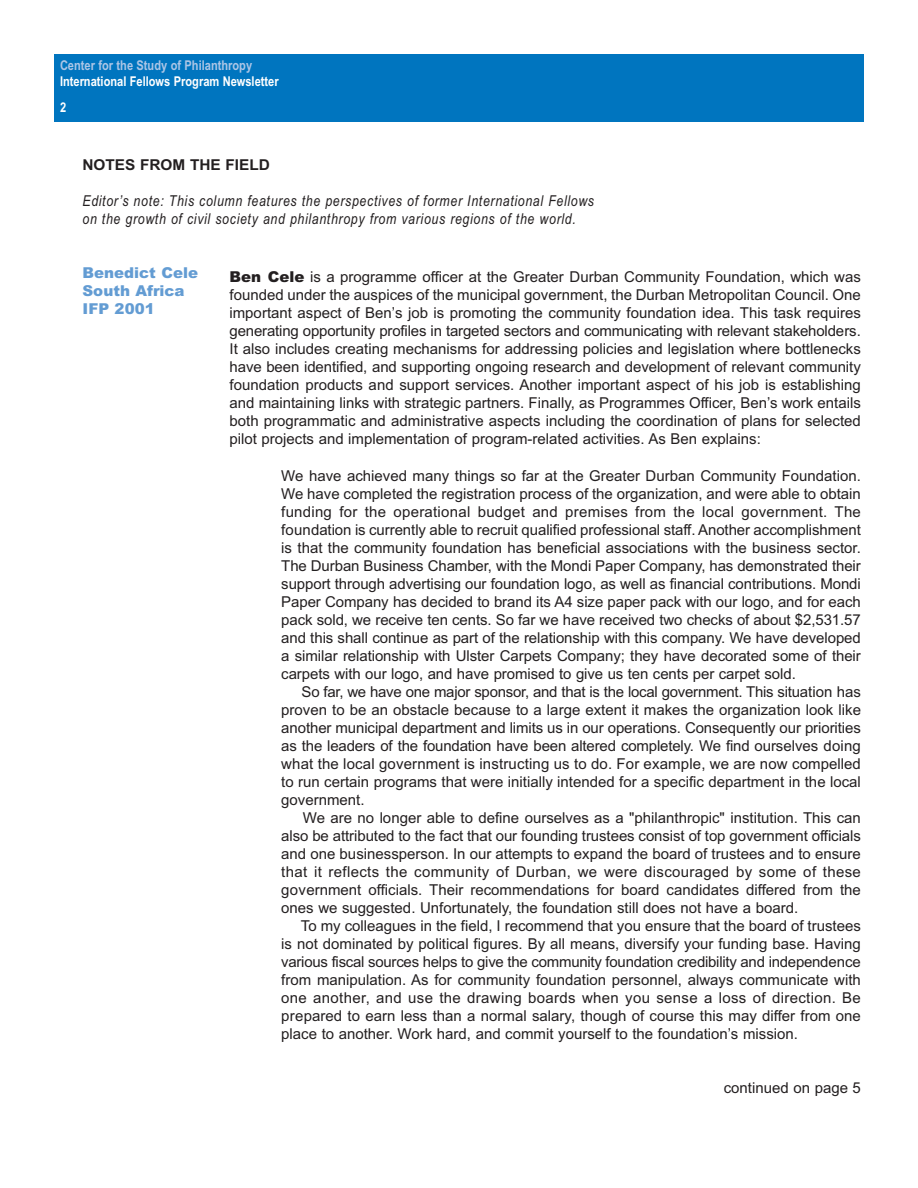
<style>
.page{position:relative;width:918px;height:1188px;background:#fff}
.page>*{position:absolute;margin:0;border:0;box-sizing:border-box;transform-origin:0 0}
.t1{font:15px/18px "Arial";color:#231f20;text-align:justify}
.t2{font:italic 15px/18px "Arial Narrow";letter-spacing:.045em;color:#231f20}
.t3{font:900 15px/18px "Arial";color:#639cd3}
.t4{font:700 15px "Arial Narrow";color:#231f20;scale:1.25 1}
.t5{font:700 13.5px/25.8px "Arial Narrow";color:#fff}
.t6{font:700 13.5px "Arial Narrow";color:#adc6e6}
.s1{font-weight:900}
</style>
<div class="page">
<div style="left:54px;top:54px;width:810px;height:68px;background:#0075bf"></div>
<p class="t6" style="left:60px;top:60px;width:194px">Center for the Study of Philanthropy</p>
<p class="t5" style="left:60px;top:70px;width:220px">International Fellows Program Newsletter<br>2</p>
<p class="t4" style="left:82px;top:160px;width:152px">NOTES FROM THE FIELD</p>
<p class="t2" style="left:82px;top:193px;width:513px">Editor’s note: This column features the perspectives of former International Fellows on the growth of civil society and philanthropy from various regions of the world.</p>
<p class="t3" style="left:82px;top:266px;width:117px">Benedict Cele<br>South Africa<br>IFP 2001</p>
<p class="t1" style="left:230px;top:270px;width:633px"><span class="s1">Ben Cele</span> is a programme officer at the Greater Durban Community Foundation, which was founded under the auspices of the municipal government, the Durban Metropolitan Council. One important aspect of Ben’s job is promoting the community foundation idea. This task requires generating opportunity profiles in targeted sectors and communicating with relevant stakeholders.<br>It also includes creating mechanisms for addressing policies and legislation where bottlenecks have been identified, and supporting ongoing research and development of relevant community foundation products and support services. Another important aspect of his job is establishing and maintaining links with strategic partners. Finally, as Programmes Officer, Ben’s work entails both programmatic and administrative aspects including the coordination of plans for selected pilot projects and implementation of program-related activities. As Ben explains:</p>
<p class="t1" style="left:281px;top:468px;width:581px">We have achieved many things so far at the Greater Durban Community Foundation.<br>We have completed the registration process of the organization, and were able to obtain funding for the operational budget and premises from the local government. The foundation is currently able to recruit qualified professional staff. Another accomplishment is that the community foundation has beneficial associations with the business sector.<br>The Durban Business Chamber, with the Mondi Paper Company, has demonstrated their support through advertising our foundation logo, as well as financial contributions. Mondi Paper Company has decided to brand its A4 size paper pack with our logo, and for each pack sold, we receive ten cents. So far we have received two checks of about $2,531.57 and this shall continue as part of the relationship with this company. We have developed a similar relationship with Ulster Carpets Company; they have decorated some of their carpets with our logo, and have promised to give us ten cents per carpet sold.</p>
<p class="t1" style="left:281px;top:684px;width:581px;text-indent:20px">So far, we have one major sponsor, and that is the local government. This situation has proven to be an obstacle because to a large extent it makes the organization look like another municipal department and limits us in our operations. Consequently our priorities as the leaders of the foundation have been altered completely. We find ourselves doing what the local government is instructing us to do. For example, we are now compelled to run certain programs that were initially intended for a specific department in the local government.</p>
<p class="t1" style="left:281px;top:810px;width:581px;text-indent:22px">We are no longer able to define ourselves as a "philanthropic" institution. This can also be attributed to the fact that our founding trustees consist of top government officials and one businessperson. In our attempts to expand the board of trustees and to ensure that it reflects the community of Durban, we were discouraged by some of these government officials. Their recommendations for board candidates differed from the ones we suggested. Unfortunately, the foundation still does not have a board.</p>
<p class="t1" style="left:281px;top:918px;width:581px;text-indent:20px">To my colleagues in the field, I recommend that you ensure that the board of trustees is not dominated by political figures. By all means, diversify your funding base. Having various fiscal sources helps to give the community foundation credibility and independence from manipulation. As for community foundation personnel, always communicate with one another, and use the drawing boards when you sense a loss of direction. Be prepared to earn less than a normal salary, though of course this may differ from one place to another. Work hard, and commit yourself to the foundation’s mission.</p>
<p class="t1" style="left:724px;top:1080px;width:139px">continued on page 5</p>
</div>
